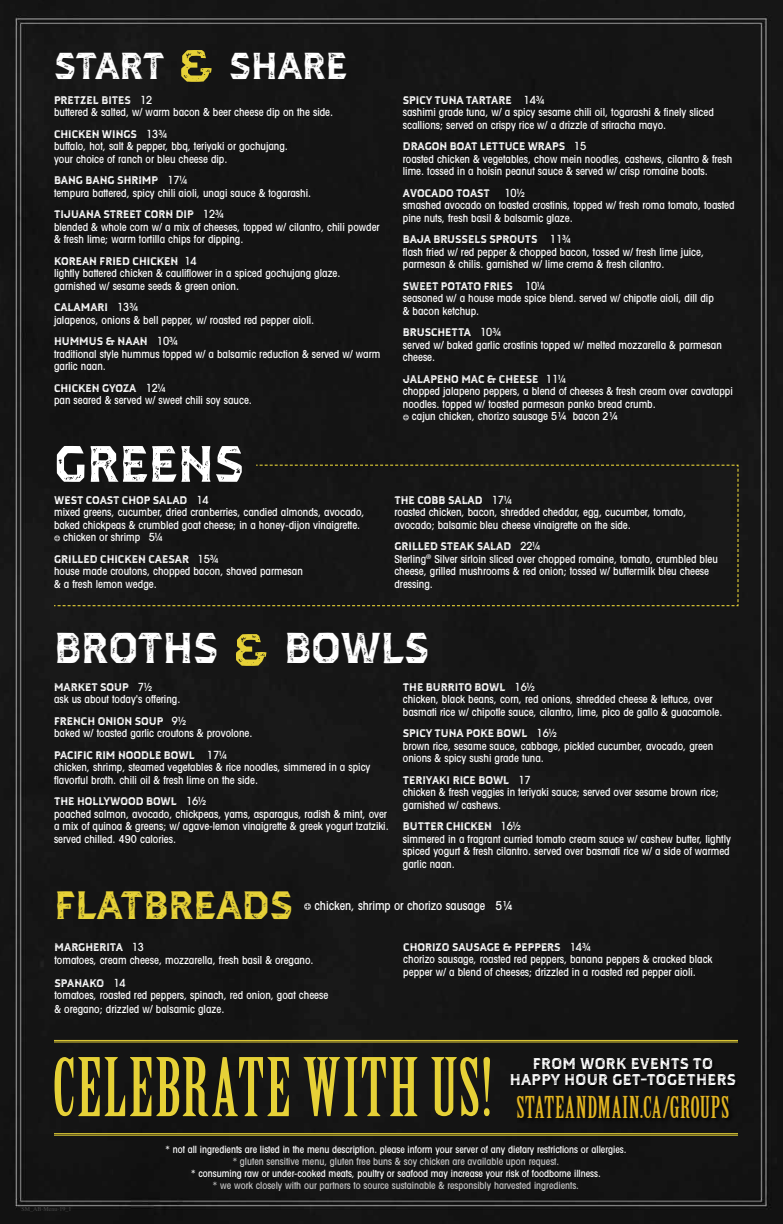
<style>
.page{position:relative;width:783px;height:1224px;background:#151515}
.page>*{position:absolute;margin:0;border:0;box-sizing:border-box;transform-origin:0 0}
.t1{font:51px "Dever Ser Pri Bol";color:#fff}
.t2{font:43px "Dever Ser Pri Bol";color:#fff}
.t3{font:39.5px "Dever Ser Pri Bol";color:#e6d137}
.t4{font:37.4px "Dever Ser Pri Bol";color:#fff}
.t5{font:29.5px "Birch Std";letter-spacing:.02em;color:#e1b421}
.t6{font:15.6px/16.6px "Dever Ser Pri Bol";letter-spacing:.02em;color:#fff;text-align:center}
.t7{font:500 condensed 12.2px "Avant Garde";color:#fff}
.t8{font:500 condensed 11px/12.5px "Avant Garde";color:#fff}
.t9{font:11px "Dever Ser Pri Bol";color:#fff}
.t10{font:500 11px "Avant Garde";color:#fff}
.t11{font:500 condensed 10px "Avant Garde";color:#fff}
.t12{font:500 condensed 10px "Avant Garde";color:#c5c5c5}
.t13{font:6px "Times";color:#484848}
.s1{font-family:"Avant Garde";font-weight:500}
.s2{font-stretch:normal}
</style>
<div class="page">
<div style="left:53px;top:464px;width:686px;height:143px;background:#161616"></div>
<svg style="left:236px;top:634px;width:30px;height:32px"></svg>
<svg style="left:304px;top:903px;width:7px;height:7px"></svg>
<div style="left:511px;top:1058px;width:228px;height:31px;background:#0f0f0f"></div>
<div style="left:517px;top:1095px;width:218px;height:29px;background:#0e0e0e"></div>
<svg style="left:55px;top:1057px;width:435px;height:59px;background:#625a21"></svg>
<hr style="left:54px;top:1040px;width:684px;height:1px;background:#e6d137">
<hr style="left:54px;top:1042px;width:684px;height:1px;background:#e6d137">
<hr style="left:54px;top:1133px;width:684px;height:1px;background:#e6d137">
<hr style="left:54px;top:1135px;width:684px;height:1px;background:#e6d137">
<svg style="left:403px;top:414px;width:6px;height:6px"></svg>
<svg style="left:181px;top:50px;width:31px;height:32px"></svg>
<h3 class="t4" style="left:54px;top:40px;width:112px">START</h3>
<h3 class="t4" style="left:229px;top:40px;width:120px">SHARE</h3>
<p class="t9" style="left:54px;top:92px;width:100px">PRETZEL BITES <span class="s1">12</span></p>
<p class="t8" style="left:54px;top:106px;width:281px">buttered &amp; salted, w/ warm bacon &amp; beer cheese dip on the side.</p>
<p class="t9" style="left:54px;top:126px;width:115px">CHICKEN WINGS <span class="s1">13¾</span></p>
<p class="t8" style="left:54px;top:140px;width:236px">buffalo, hot, salt &amp; pepper, bbq, teriyaki or gochujang. your choice of ranch or bleu cheese dip.</p>
<p class="t9" style="left:54px;top:173px;width:135px">BANG BANG SHRIMP <span class="s1">17¼</span></p>
<p class="t8" style="left:54px;top:187px;width:259px">tempura battered, spicy chili aioli, unagi sauce &amp; togarashi.</p>
<p class="t9" style="left:54px;top:207px;width:171px">TIJUANA STREET CORN DIP <span class="s1">12¾</span></p>
<p class="t8" style="left:54px;top:221px;width:327px">blended &amp; whole corn w/ a mix of cheeses, topped w/ cilantro, chili powder &amp; fresh lime; warm tortilla chips for dipping.</p>
<p class="t9" style="left:54px;top:253px;width:144px">KOREAN FRIED CHICKEN <span class="s1">14</span></p>
<p class="t8" style="left:54px;top:267px;width:288px">lightly battered chicken &amp; cauliflower in a spiced gochujang glaze. garnished w/ sesame seeds &amp; green onion.</p>
<p class="t9" style="left:54px;top:300px;width:86px">CALAMARI <span class="s1">13¾</span></p>
<p class="t8" style="left:54px;top:314px;width:262px">jalapenos, onions &amp; bell pepper, w/ roasted red pepper aioli.</p>
<p class="t9" style="left:54px;top:334px;width:125px">HUMMUS &amp; NAAN <span class="s1">10¾</span></p>
<p class="t8" style="left:54px;top:348px;width:328px">traditional style hummus topped w/ a balsamic reduction &amp; served w/ warm garlic naan.</p>
<p class="t9" style="left:54px;top:380px;width:113px">CHICKEN GYOZA <span class="s1">12¼</span></p>
<p class="t8" style="left:54px;top:394px;width:199px">pan seared &amp; served w/ sweet chili soy sauce.</p>
<h1 class="t1" style="left:54px;top:428px;width:191px">GREENS</h1>
<p class="t9" style="left:54px;top:492px;width:156px">WEST COAST CHOP SALAD <span class="s1">14</span></p>
<p class="t8" style="left:54px;top:506px;width:312px">mixed greens, cucumber, dried cranberries, candied almonds, avocado,</p>
<p class="t8" style="left:54px;top:518px;width:308px">baked chickpeas &amp; crumbled goat cheese; in a honey-dijon vinaigrette.</p>
<p class="t8" style="left:63px;top:531px;width:101px">chicken or shrimp <span class="s2">5¼</span></p>
<p class="t9" style="left:54px;top:551px;width:166px">GRILLED CHICKEN CAESAR <span class="s1">15¾</span></p>
<p class="t8" style="left:54px;top:565px;width:250px">house made croutons, chopped bacon, shaved parmesan &amp; a fresh lemon wedge.</p>
<p class="t9" style="left:403px;top:92px;width:143px">SPICY TUNA TARTARE <span class="s1">14¾</span></p>
<p class="t8" style="left:403px;top:106px;width:313px">sashimi grade tuna, w/ a spicy sesame chili oil, togarashi &amp; finely sliced scallions; served on crispy rice w/ a drizzle of sriracha mayo.</p>
<p class="t9" style="left:403px;top:139px;width:185px">DRAGON BOAT LETTUCE WRAPS <span class="s1">15</span></p>
<p class="t8" style="left:403px;top:153px;width:331px">roasted chicken &amp; vegetables, chow mein noodles, cashews, cilantro &amp; fresh lime. tossed in a hoisin peanut sauce &amp; served w/ crisp romaine boats.</p>
<p class="t9" style="left:403px;top:185px;width:89px">AVOCADO TOAST</p>
<p class="t10" style="left:504px;top:186px;width:22px">10½</p>
<p class="t8" style="left:403px;top:199px;width:333px">smashed avocado on toasted crostinis, topped w/ fresh roma tomato, toasted pine nuts, fresh basil &amp; balsamic glaze.</p>
<p class="t9" style="left:403px;top:232px;width:169px">BAJA BRUSSELS SPROUTS <span class="s1">11¾</span></p>
<p class="t8" style="left:403px;top:246px;width:303px">flash fried w/ red pepper &amp; chopped bacon, tossed w/ fresh lime juice, parmesan &amp; chilis. garnished w/ lime crema &amp; fresh cilantro.</p>
<p class="t9" style="left:403px;top:278px;width:144px">SWEET POTATO FRIES <span class="s1">10¼</span></p>
<p class="t8" style="left:403px;top:292px;width:313px">seasoned w/ a house made spice blend. served w/ chipotle aioli, dill dip &amp; bacon ketchup.</p>
<p class="t9" style="left:403px;top:325px;width:100px">BRUSCHETTA <span class="s1">10¾</span></p>
<p class="t8" style="left:403px;top:339px;width:320px">served w/ baked garlic crostinis topped w/ melted mozzarella &amp; parmesan cheese.</p>
<p class="t9" style="left:403px;top:371px;width:165px">JALAPENO MAC &amp; CHEESE <span class="s1">11¼</span></p>
<p class="t8" style="left:403px;top:385px;width:331px">chopped jalapeno peppers, a blend of cheeses &amp; fresh cream over cavatappi</p>
<p class="t8" style="left:403px;top:398px;width:254px">noodles. topped w/ toasted parmesan panko bread crumb.</p>
<p class="t8" style="left:412px;top:410px;width:207px">cajun chicken, chorizo sausage 5¼ bacon 2¼</p>
<p class="t9" style="left:394px;top:492px;width:119px">THE COBB SALAD <span class="s1">17¼</span></p>
<p class="t8" style="left:394px;top:506px;width:294px">roasted chicken, bacon, shredded cheddar, egg, cucumber, tomato, avocado; balsamic bleu cheese vinaigrette on the side.</p>
<p class="t9" style="left:394px;top:539px;width:147px">GRILLED STEAK SALAD <span class="s1">22¼</span></p>
<p class="t8" style="left:394px;top:552px;width:325px">Sterling<sup>®</sup> Silver sirloin sliced over chopped romaine, tomato, crumbled bleu cheese, grilled mushrooms &amp; red onion; tossed w/ buttermilk bleu cheese dressing.</p>
<h2 class="t2" style="left:54px;top:618px;width:166px">BROTHS</h2>
<h2 class="t2" style="left:284px;top:618px;width:147px">BOWLS</h2>
<p class="t9" style="left:54px;top:679px;width:99px">MARKET SOUP <span class="s1">7½</span></p>
<p class="t8" style="left:54px;top:693px;width:128px">ask us about today's offering.</p>
<p class="t9" style="left:54px;top:713px;width:133px">FRENCH ONION SOUP <span class="s1">9½</span></p>
<p class="t8" style="left:54px;top:727px;width:200px">baked w/ toasted garlic croutons &amp; provolone.</p>
<p class="t9" style="left:54px;top:747px;width:174px">PACIFIC RIM NOODLE BOWL <span class="s1">17¼</span></p>
<p class="t8" style="left:54px;top:761px;width:318px">chicken, shrimp, steamed vegetables &amp; rice noodles, simmered in a spicy flavorful broth. chili oil &amp; fresh lime on the side.</p>
<p class="t9" style="left:54px;top:794px;width:154px">THE HOLLYWOOD BOWL <span class="s1">16½</span></p>
<p class="t8" style="left:54px;top:807px;width:336px">poached salmon, avocado, chickpeas, yams, asparagus, radish &amp; mint, over a mix of quinoa &amp; greens; w/ agave-lemon vinaigrette &amp; greek yogurt tzatziki. served chilled. 490 calories.</p>
<p class="t9" style="left:403px;top:679px;width:133px">THE BURRITO BOWL <span class="s1">16½</span></p>
<p class="t8" style="left:403px;top:693px;width:321px">chicken, black beans, corn, red onions, shredded cheese &amp; lettuce, over basmati rice w/ chipotle sauce, cilantro, lime, pico de gallo &amp; guacamole.</p>
<p class="t9" style="left:403px;top:726px;width:155px">SPICY TUNA POKE BOWL <span class="s1">16½</span></p>
<p class="t8" style="left:403px;top:739px;width:312px">brown rice, sesame sauce, cabbage, pickled cucumber, avocado, green onions &amp; spicy sushi grade tuna.</p>
<p class="t9" style="left:403px;top:772px;width:129px">TERIYAKI RICE BOWL <span class="s1">17</span></p>
<p class="t8" style="left:403px;top:786px;width:317px">chicken &amp; fresh veggies in teriyaki sauce; served over sesame brown rice; garnished w/ cashews.</p>
<p class="t9" style="left:403px;top:819px;width:119px">BUTTER CHICKEN <span class="s1">16½</span></p>
<p class="t8" style="left:403px;top:832px;width:330px;text-align:justify">simmered in a fragrant curried tomato cream sauce w/ cashew butter, lightly spiced yogurt &amp; fresh cilantro. served over basmati rice w/ a side of warmed garlic naan.</p>
<h3 class="t3" style="left:55px;top:878px;width:240px">FLATBREADS</h3>
<p class="t9" style="left:55px;top:939px;width:91px">MARGHERITA <span class="s1">13</span></p>
<p class="t8" style="left:55px;top:954px;width:261px">tomatoes, cream cheese, mozzarella, fresh basil &amp; oregano.</p>
<p class="t9" style="left:55px;top:975px;width:73px">SPANAKO <span class="s1">14</span></p>
<p class="t8" style="left:55px;top:988px;width:275px;line-height:13.5px">tomatoes, roasted red peppers, spinach, red onion, goat cheese &amp; oregano; drizzled w/ balsamic glaze.</p>
<p class="t7" style="left:315px;top:898px;width:200px">chicken, shrimp or chorizo sausage 5¼</p>
<p class="t9" style="left:403px;top:939px;width:189px">CHORIZO SAUSAGE &amp; PEPPERS <span class="s1">14¾</span></p>
<p class="t8" style="left:403px;top:953px;width:311px">chorizo sausage, roasted red peppers, banana peppers &amp; cracked black pepper w/ a blend of cheeses; drizzled in a roasted red pepper aioli.</p>
<p class="t13" style="left:22px;top:1203px;width:51px">SM_AB-Menu-19_1</p>
<h3 class="t6" style="left:510px;top:1056px;width:228px">FROM WORK EVENTS TO<br>HAPPY HOUR GET-TOGETHERS</h3>
<h3 class="t5" style="left:516px;top:1090px;width:214px">STATEANDMAIN.CA/GROUPS</h3>
<p class="t11" style="left:165px;top:1143px;width:463px">* not all ingredients are listed in the menu description. please inform your server of any dietary restrictions or allergies.</p>
<p class="t12" style="left:233px;top:1155px;width:328px">* gluten sensitive menu, gluten free buns &amp; soy chicken are available upon request.</p>
<p class="t11" style="left:191px;top:1167px;width:411px">* consuming raw or under-cooked meats, poultry or seafood may increase your risk of foodborne illness.</p>
<p class="t12" style="left:213px;top:1179px;width:368px">* we work closely with our partners to source sustainable &amp; responsibly harvested ingredients.</p>
</div>
